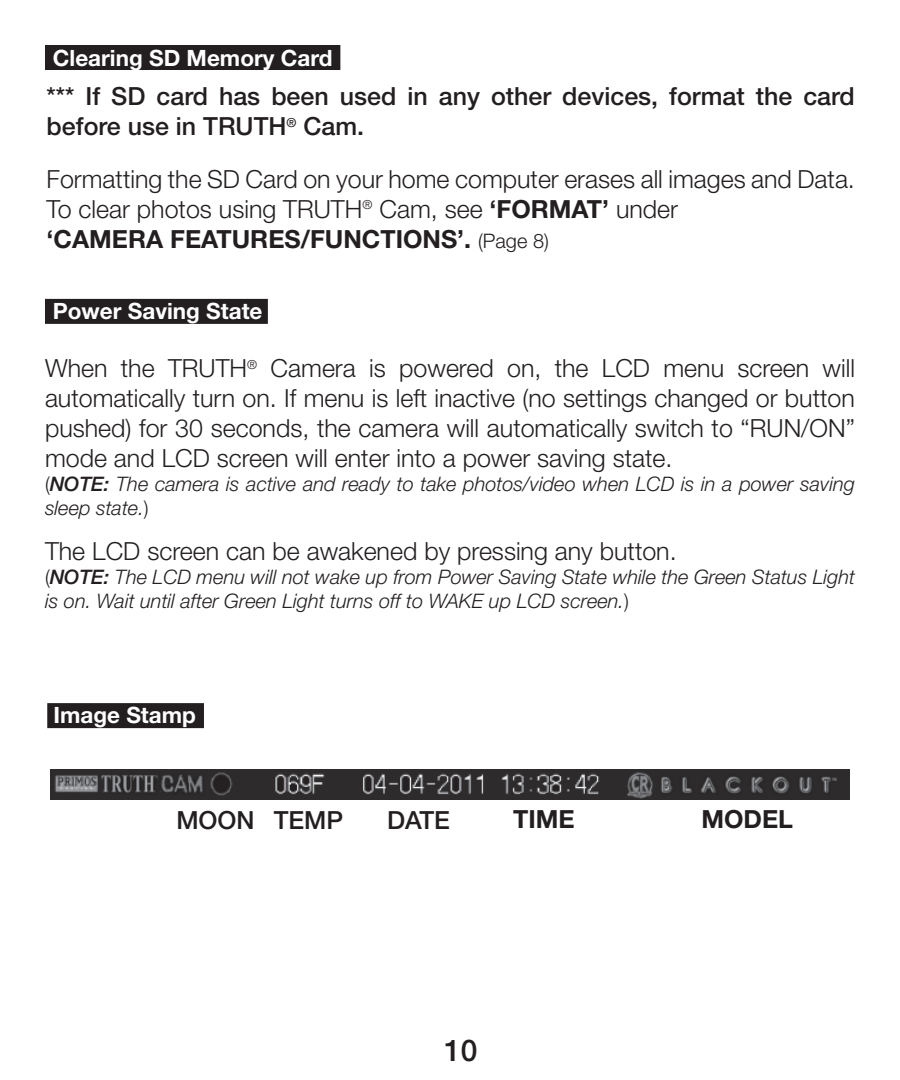
<style>
.page{position:relative;width:900px;height:1080px;background:#fff}
.page>*{position:absolute;margin:0;border:0;box-sizing:border-box;transform-origin:0 0}
.t1{font:500 30px "Helvetica Neue";color:#231f20}
.t2{font:300 25px/30px "Helvetica Neue";color:#231f20;text-align:justify}
.t3{font:500 25px/30px "Helvetica Neue";color:#231f20}
.t4{font:700 25px "Helvetica Neue";color:#231f20}
.t5{font:700 22.5px "Helvetica Neue";color:#fff}
.t6{font:italic 300 20px/24px "Helvetica Neue";color:#231f20}
.s1{font-weight:700}
.s2{font-weight:300;font-size:20px}
.s3{font-style:normal}
.s4{font-weight:500}
</style>
<div class="page">
<div style="left:45px;top:45px;width:295px;height:25px;background:#231f20"></div>
<div style="left:45px;top:299px;width:223px;height:25px;background:#231f20"></div>
<div style="left:47px;top:703px;width:157px;height:25px;background:#231f20"></div>
<img style="left:50px;top:769px;width:800px;height:31px">
<p class="t5" style="left:53px;top:44px;width:281px">Clearing SD Memory Card</p>
<p class="t3" style="left:47px;top:81px;width:810px">*** If SD card has been used in any other devices, format the card before use in TRUTH<sup>®</sup> Cam.</p>
<p class="t2" style="left:47px;top:163px;width:810px">Formatting the SD Card on your home computer erases all images and Data.</p>
<p class="t2" style="left:47px;top:193px;width:633px">To clear photos using TRUTH<sup>®</sup> Cam, see <span class="s1">‘FORMAT’</span> under</p>
<p class="t4" style="left:47px;top:223px;width:504px">‘CAMERA FEATURES/FUNCTIONS’. <span class="s2">(Page 8)</span></p>
<p class="t5" style="left:53px;top:297px;width:211px">Power Saving State</p>
<p class="t2" style="left:45px;top:353px;width:812px">When the TRUTH<sup>®</sup> Camera is powered on, the LCD menu screen will automatically turn on. If menu is left inactive (no settings changed or button pushed) for 30 seconds, the camera will automatically switch to “RUN/ON” mode and LCD screen will enter into a power saving state.</p>
<p class="t6" style="left:45px;top:472px;width:811px"><span class="s3">(</span><span class="s4">NOTE:</span> The camera is active and ready to take photos/video when LCD is in a power saving sleep state.<span class="s3">)</span></p>
<p class="t2" style="left:45px;top:536px;width:633px">The LCD screen can be awakened by pressing any button.</p>
<p class="t6" style="left:45px;top:565px;width:812px"><span class="s3">(</span><span class="s4">NOTE:</span> The LCD menu will not wake up from Power Saving State while the Green Status Light is on. Wait until after Green Light turns off to WAKE up LCD screen.<span class="s3">)</span></p>
<p class="t5" style="left:54px;top:701px;width:144px">Image Stamp</p>
<p class="t3" style="left:176px;top:805px;width:80px">MOON</p>
<p class="t3" style="left:274px;top:804px;width:71px">TEMP</p>
<p class="t3" style="left:387px;top:805px;width:64px">DATE</p>
<p class="t4" style="left:513px;top:803px;width:63px">TIME</p>
<p class="t4" style="left:701px;top:803px;width:93px">MODEL</p>
<p class="t1" style="left:444px;top:1032px;width:35px">10</p>
</div>
